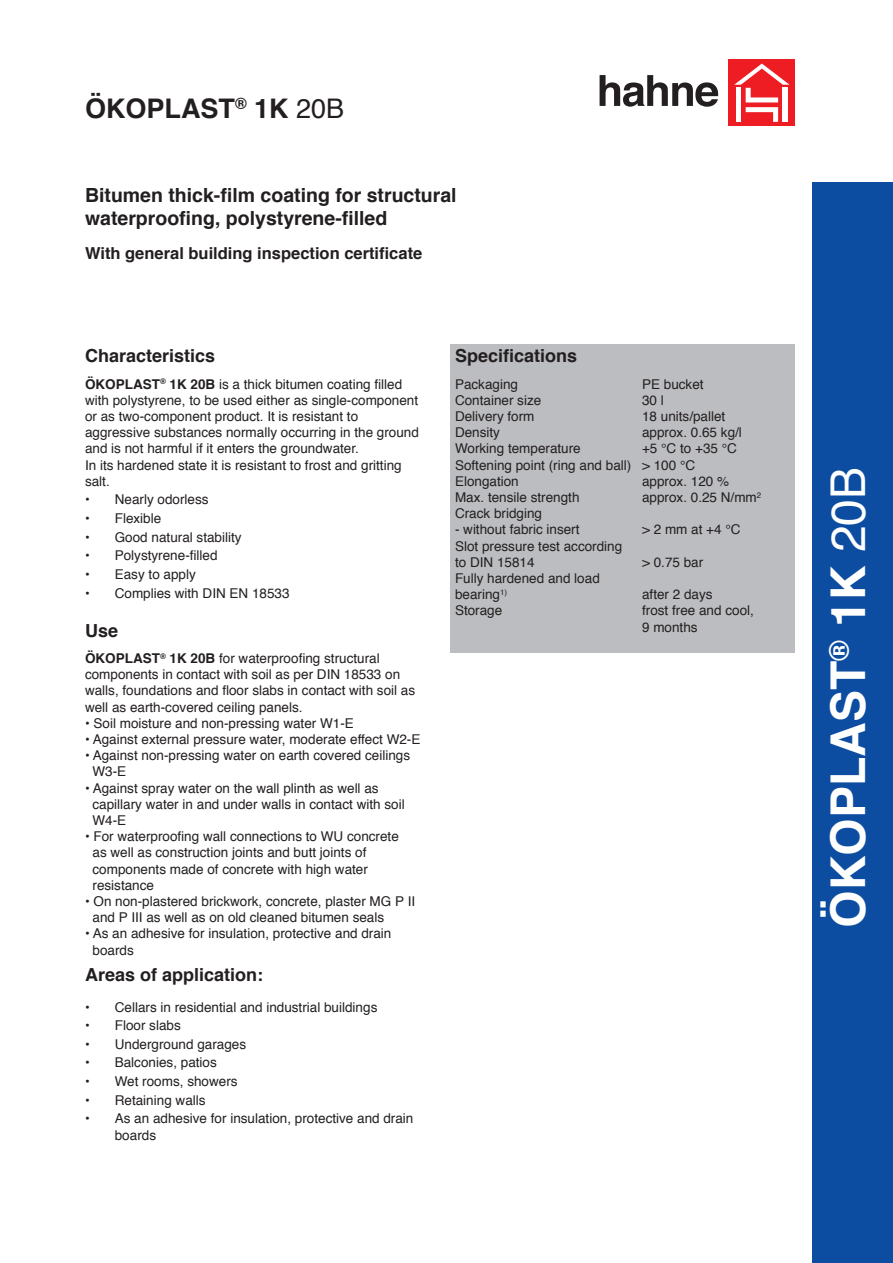
<style>
.page{position:relative;width:893px;height:1263px;background:#fff}
.page>*{position:absolute;margin:0;border:0;box-sizing:border-box;transform-origin:0 0}
.t1{font:700 48px "Helvetica";color:#fff}
.t2{font:700 27px "Helvetica";color:#231f20}
.t3{font:700 19.5px/23.4px "Helvetica";color:#231f20}
.t4{font:700 18px "Helvetica";color:#231f20}
.t5{font:700 16.5px "Helvetica";color:#231f20}
.t6{font:13.5px/16.2px "Helvetica";color:#231f20}
.t7{font:700 13.5px "Helvetica";color:#231f20}
.s1{font-weight:400}
.s2{font-weight:700}
</style>
<div class="page">
<div style="left:729px;top:60px;width:66px;height:66px;background:#ee1d23"></div>
<svg style="left:734px;top:64px;width:56px;height:58px"></svg>
<div style="left:783px;top:88px;width:5px;height:34px;background:#fff"></div>
<svg style="left:600px;top:75px;width:118px;height:32px"></svg>
<div style="left:812px;top:183px;width:81px;height:1080px;background:#0d4da1"></div>
<div style="left:451px;top:344px;width:344px;height:30px;background:#bcbdc0"></div>
<div style="left:451px;top:374px;width:344px;height:262px;background:#bcbdc0"></div>
<div style="left:451px;top:636px;width:344px;height:17px;background:#bcbdc0"></div>
<p class="t2" style="left:85px;top:87px;width:261px">ÖKOPLAST<sup>®</sup> 1K <span class="s1">20B</span></p>
<p class="t3" style="left:85px;top:183px;width:373px">Bitumen thick-film coating for structural waterproofing, polystyrene-filled</p>
<p class="t5" style="left:85px;top:240px;width:339px">With general building inspection certificate</p>
<p class="t4" style="left:85px;top:341px;width:132px">Characteristics</p>
<p class="t6" style="left:85px;top:376px;width:335px"><span class="s2">ÖKOPLAST</span><sup>®</sup> <span class="s2">1K 20B</span> is a thick bitumen coating filled with polystyrene, to be used either as single-component or as two-component product. It is resistant to aggressive substances normally occurring in the ground and is not harmful if it enters the groundwater.</p>
<p class="t6" style="left:85px;top:457px;width:318px">In its hardened state it is resistant to frost and gritting salt.</p>
<p class="t7" style="left:85px;top:489px;width:6px">•</p>
<p class="t6" style="left:115px;top:492px;width:95px">Nearly odorless</p>
<p class="t7" style="left:85px;top:507px;width:6px">•</p>
<p class="t6" style="left:115px;top:511px;width:48px">Flexible</p>
<p class="t7" style="left:85px;top:526px;width:6px">•</p>
<p class="t6" style="left:115px;top:529px;width:128px">Good natural stability</p>
<p class="t7" style="left:85px;top:545px;width:6px">•</p>
<p class="t6" style="left:115px;top:548px;width:104px">Polystyrene-filled</p>
<p class="t7" style="left:85px;top:563px;width:6px">•</p>
<p class="t6" style="left:115px;top:566px;width:83px">Easy to apply</p>
<p class="t7" style="left:85px;top:582px;width:6px">•</p>
<p class="t6" style="left:115px;top:585px;width:176px">Complies with DIN EN 18533</p>
<p class="t4" style="left:85px;top:616px;width:35px">Use</p>
<p class="t6" style="left:85px;top:650px;width:332px"><span class="s2">ÖKOPLAST</span><sup>®</sup> <span class="s2">1K 20B</span> for waterproofing structural components in contact with soil as per DIN 18533 on walls, foundations and floor slabs in contact with soil as well as earth-covered ceiling panels.</p>
<p class="t6" style="left:85px;top:715px;width:270px">• Soil moisture and non-pressing water W1-E</p>
<p class="t6" style="left:85px;top:731px;width:337px">• Against external pressure water, moderate effect W2-E</p>
<p class="t6" style="left:85px;top:748px;width:327px">• Against non-pressing water on earth covered ceilings</p>
<p class="t6" style="left:93px;top:764px;width:35px">W3-E</p>
<p class="t6" style="left:85px;top:780px;width:295px">• Against spray water on the wall plinth as well as</p>
<p class="t6" style="left:93px;top:796px;width:314px">capillary water in and under walls in contact with soil</p>
<p class="t6" style="left:93px;top:812px;width:35px">W4-E</p>
<p class="t6" style="left:85px;top:829px;width:315px">• For waterproofing wall connections to WU concrete</p>
<p class="t6" style="left:93px;top:845px;width:275px">as well as construction joints and butt joints of</p>
<p class="t6" style="left:93px;top:861px;width:277px">components made of concrete with high water</p>
<p class="t6" style="left:93px;top:877px;width:63px">resistance</p>
<p class="t6" style="left:85px;top:893px;width:332px">• On non-plastered brickwork, concrete, plaster MG P II</p>
<p class="t6" style="left:93px;top:910px;width:293px">and P III as well as on old cleaned bitumen seals</p>
<p class="t6" style="left:85px;top:926px;width:308px">• As an adhesive for insulation, protective and drain</p>
<p class="t6" style="left:93px;top:942px;width:43px">boards</p>
<p class="t4" style="left:85px;top:960px;width:180px">Areas of application:</p>
<p class="t7" style="left:85px;top:996px;width:6px">•</p>
<p class="t6" style="left:115px;top:999px;width:264px">Cellars in residential and industrial buildings</p>
<p class="t7" style="left:85px;top:1014px;width:6px">•</p>
<p class="t6" style="left:115px;top:1018px;width:68px">Floor slabs</p>
<p class="t7" style="left:85px;top:1033px;width:6px">•</p>
<p class="t6" style="left:115px;top:1036px;width:133px">Underground garages</p>
<p class="t7" style="left:85px;top:1052px;width:6px">•</p>
<p class="t6" style="left:115px;top:1055px;width:104px">Balconies, patios</p>
<p class="t7" style="left:85px;top:1070px;width:6px">•</p>
<p class="t6" style="left:115px;top:1074px;width:124px">Wet rooms, showers</p>
<p class="t7" style="left:85px;top:1089px;width:6px">•</p>
<p class="t6" style="left:115px;top:1092px;width:92px">Retaining walls</p>
<p class="t7" style="left:85px;top:1108px;width:6px">•</p>
<p class="t6" style="left:115px;top:1111px;width:300px">As an adhesive for insulation, protective and drain boards</p>
<p class="t4" style="left:455px;top:341px;width:124px">Specifications</p>
<p class="t6" style="left:455px;top:376px;width:65px">Packaging</p>
<p class="t6" style="left:455px;top:392px;width:88px">Container size</p>
<p class="t6" style="left:455px;top:409px;width:81px">Delivery form</p>
<p class="t6" style="left:455px;top:425px;width:47px">Density</p>
<p class="t6" style="left:455px;top:441px;width:127px">Working temperature</p>
<p class="t6" style="left:455px;top:457px;width:178px">Softening point (ring and ball)</p>
<p class="t6" style="left:455px;top:473px;width:65px">Elongation</p>
<p class="t6" style="left:455px;top:490px;width:126px">Max. tensile strength</p>
<p class="t6" style="left:455px;top:506px;width:89px">Crack bridging</p>
<p class="t6" style="left:455px;top:522px;width:126px">- without fabric insert</p>
<p class="t6" style="left:455px;top:538px;width:169px">Slot pressure test according</p>
<p class="t6" style="left:455px;top:554px;width:81px">to DIN 15814</p>
<p class="t6" style="left:455px;top:571px;width:146px">Fully hardened and load</p>
<p class="t6" style="left:455px;top:587px;width:54px">bearing<sup>1)</sup></p>
<p class="t6" style="left:455px;top:603px;width:49px">Storage</p>
<p class="t6" style="left:642px;top:376px;width:63px">PE bucket</p>
<p class="t6" style="left:642px;top:392px;width:23px">30 l</p>
<p class="t6" style="left:642px;top:409px;width:85px">18 units/pallet</p>
<p class="t6" style="left:642px;top:425px;width:101px">approx. 0.65 kg/l</p>
<p class="t6" style="left:642px;top:441px;width:96px">+5 °C to +35 °C</p>
<p class="t6" style="left:642px;top:457px;width:55px">&gt; 100 °C</p>
<p class="t6" style="left:642px;top:473px;width:89px">approx. 120 %</p>
<p class="t6" style="left:642px;top:490px;width:121px">approx. 0.25 N/mm<sup>2</sup></p>
<p class="t6" style="left:642px;top:522px;width:100px">&gt; 2 mm at +4 °C</p>
<p class="t6" style="left:642px;top:554px;width:63px">&gt; 0.75 bar</p>
<p class="t6" style="left:642px;top:587px;width:72px">after 2 days</p>
<p class="t6" style="left:642px;top:603px;width:113px">frost free and cool,</p>
<p class="t6" style="left:642px;top:619px;width:57px">9 months</p>
<p class="t1" style="left:810px;top:928px;width:462px;rotate:-90deg">ÖKOPLAST<sup>®</sup> 1K <span class="s1">20B</span></p>
</div>
